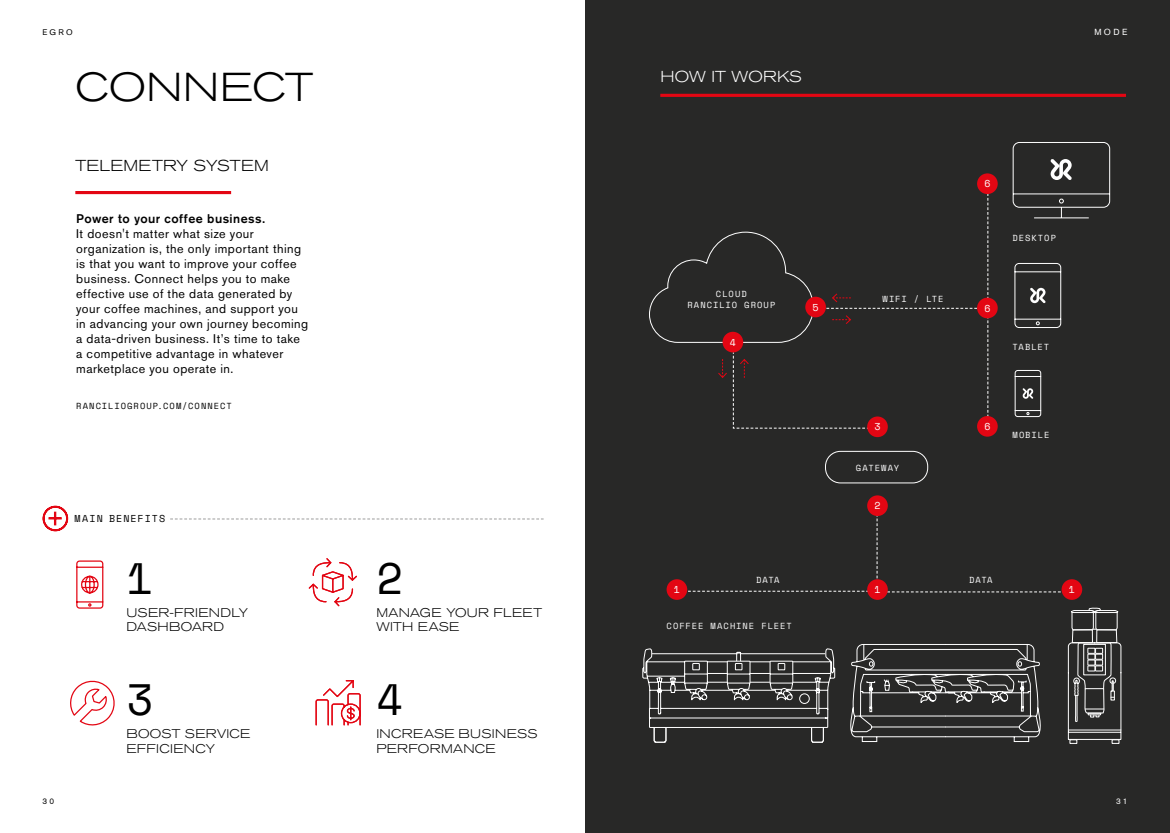
<style>
.page{position:relative;width:1170px;height:833px;background:#fff}
.page>*{position:absolute;margin:0;border:0;box-sizing:border-box;transform-origin:0 0}
.t1{font:43.75px "Space Mono";color:#000}
.t2{font:300 expanded 40px "Akzidenz Grotesk BQ";letter-spacing:.02em;color:#000}
.t3{font:300 expanded 15.75px "Akzidenz Grotesk BQ";letter-spacing:.005em;color:#000}
.t4{font:300 expanded 15.75px "Akzidenz Grotesk BQ";letter-spacing:.01em;color:#fff}
.t5{font:12.5px/15px "Akzidenz Grotesk BQ";letter-spacing:.035em;color:#000}
.t6{font:300 expanded 12.5px/14.4px "Akzidenz Grotesk BQ";letter-spacing:.025em;color:#000}
.t7{font:500 12.5px "Akzidenz Grotesk BQ";letter-spacing:.035em;color:#000}
.t8{font:10px "Space Mono";letter-spacing:.105em;color:#000}
.t9{font:10px "Space Mono";color:#fff}
.t10{font:8.75px/10.5px "Space Mono";letter-spacing:.11em;color:#fff;text-align:center}
.t11{font:8.75px "Space Mono";letter-spacing:.125em;color:#000}
.t12{font:8.75px "Akzidenz Grotesk BQ";color:#fff}
.t13{font:8.12px "Akzidenz Grotesk BQ";color:#000}
.t14{font:8.12px "Akzidenz Grotesk BQ";color:#fff}
</style>
<div class="page">
<div style="left:585px;top:0;width:584px;height:833px;background:#282827"></div>
<svg style="left:683px;top:505px;width:378px;height:87px"></svg>
<svg style="left:987px;top:194px;width:1px;height:222px"></svg>
<div style="left:825px;top:451px;width:102px;height:32px;border:1px solid #fff;border-radius:15px"></div>
<svg style="left:649px;top:231px;width:164px;height:112px"></svg>
<svg style="left:642px;top:648px;width:193px;height:95px"></svg>
<svg style="left:832px;top:315px;width:19px;height:9px"></svg>
<svg style="left:718px;top:351px;width:149px;height:78px"></svg>
<svg style="left:821px;top:293px;width:155px;height:16px"></svg>
<svg style="left:1014px;top:263px;width:47px;height:65px"></svg>
<svg style="left:1014px;top:370px;width:27px;height:47px"></svg>
<svg style="left:1012px;top:142px;width:98px;height:76px"></svg>
<svg style="left:850px;top:644px;width:191px;height:98px"></svg>
<svg style="left:42px;top:505px;width:27px;height:27px"></svg>
<div style="left:666px;top:579px;width:21px;height:21px;background:#e30613;border-radius:50%"></div>
<div style="left:722px;top:332px;width:21px;height:20px;background:#e30613;border-radius:50%"></div>
<div style="left:867px;top:495px;width:20px;height:21px;background:#e30613;border-radius:50%"></div>
<div style="left:805px;top:297px;width:20px;height:20px;background:#e30613;border-radius:50%"></div>
<div style="left:867px;top:416px;width:20px;height:21px;background:#e30613;border-radius:50%"></div>
<div style="left:976px;top:298px;width:21px;height:20px;background:#e30613;border-radius:50%"></div>
<div style="left:867px;top:579px;width:20px;height:21px;background:#e30613;border-radius:50%"></div>
<div style="left:1061px;top:579px;width:21px;height:21px;background:#e30613;border-radius:50%"></div>
<div style="left:976px;top:416px;width:21px;height:21px;background:#e30613;border-radius:50%"></div>
<div style="left:976px;top:173px;width:21px;height:21px;background:#e30613;border-radius:50%"></div>
<hr style="left:75px;top:191px;width:156px;height:3px;background:#e30613">
<svg style="left:70px;top:680px;width:45px;height:46px"></svg>
<svg style="left:76px;top:560px;width:28px;height:49px"></svg>
<svg style="left:308px;top:558px;width:49px;height:49px"></svg>
<svg style="left:315px;top:680px;width:46px;height:46px"></svg>
<svg style="left:1067px;top:607px;width:54px;height:137px"></svg>
<hr style="left:660px;top:94px;width:465px;height:3px;background:#e30613">
<svg style="left:170px;top:518px;width:373px;height:1px"></svg>
<p class="t13" style="left:43px;top:27px;width:32px">EGRO</p>
<h2 class="t2" style="left:75px;top:64px;width:239px">CONNECT</h2>
<p class="t3" style="left:75px;top:157px;width:195px">TELEMETRY SYSTEM</p>
<p class="t7" style="left:76px;top:211px;width:190px">Power to your coffee business.</p>
<p class="t5" style="left:76px;top:226px;width:233px">It doesn't matter what size your organization is, the only important thing is that you want to improve your coffee business. Connect helps you to make effective use of the data generated by your coffee machines, and support you in advancing your own journey becoming a data-driven business. It’s time to take a competitive advantage in whatever marketplace you operate in.</p>
<p class="t11" style="left:76px;top:399px;width:157px">RANCILIOGROUP.COM/CONNECT</p>
<p class="t8" style="left:74px;top:511px;width:92px">MAIN BENEFITS</p>
<h1 class="t1" style="left:126px;top:546px;width:28px">1</h1>
<p class="t6" style="left:126px;top:605px;width:123px">USER-FRIENDLY<br>DASHBOARD</p>
<h1 class="t1" style="left:126px;top:668px;width:28px">3</h1>
<p class="t6" style="left:126px;top:727px;width:126px">BOOST SERVICE<br>EFFICIENCY</p>
<h1 class="t1" style="left:376px;top:546px;width:28px">2</h1>
<p class="t6" style="left:376px;top:605px;width:167px">MANAGE YOUR FLEET<br>WITH EASE</p>
<h1 class="t1" style="left:376px;top:668px;width:28px">4</h1>
<p class="t6" style="left:376px;top:727px;width:163px">INCREASE BUSINESS<br>PERFORMANCE</p>
<p class="t4" style="left:660px;top:68px;width:143px">HOW IT WORKS</p>
<p class="t12" style="left:1094px;top:26px;width:35px">MODE</p>
<p class="t10" style="left:687px;top:288px;width:89px">CLOUD<br>RANCILIO GROUP</p>
<p class="t9" style="left:729px;top:335px;width:8px">4</p>
<p class="t9" style="left:812px;top:300px;width:8px">5</p>
<p class="t10" style="left:882px;top:293px;width:63px">WIFI / LTE</p>
<p class="t9" style="left:984px;top:176px;width:8px">6</p>
<p class="t10" style="left:1012px;top:233px;width:45px">DESKTOP</p>
<p class="t9" style="left:984px;top:301px;width:8px">6</p>
<p class="t10" style="left:1012px;top:341px;width:38px">TABLET</p>
<p class="t9" style="left:673px;top:582px;width:8px">1</p>
<p class="t9" style="left:874px;top:419px;width:8px">3</p>
<p class="t10" style="left:855px;top:462px;width:45px">GATEWAY</p>
<p class="t9" style="left:874px;top:498px;width:8px">2</p>
<p class="t9" style="left:984px;top:419px;width:8px">6</p>
<p class="t10" style="left:1012px;top:430px;width:38px">MOBILE</p>
<p class="t10" style="left:756px;top:574px;width:25px">DATA</p>
<p class="t10" style="left:969px;top:574px;width:25px">DATA</p>
<p class="t9" style="left:874px;top:582px;width:8px">1</p>
<p class="t9" style="left:1068px;top:582px;width:8px">1</p>
<p class="t10" style="left:666px;top:620px;width:127px">COFFEE MACHINE FLEET</p>
<p class="t13" style="left:43px;top:796px;width:13px">3 0</p>
<p class="t14" style="left:1115px;top:796px;width:13px">31</p>
</div>
